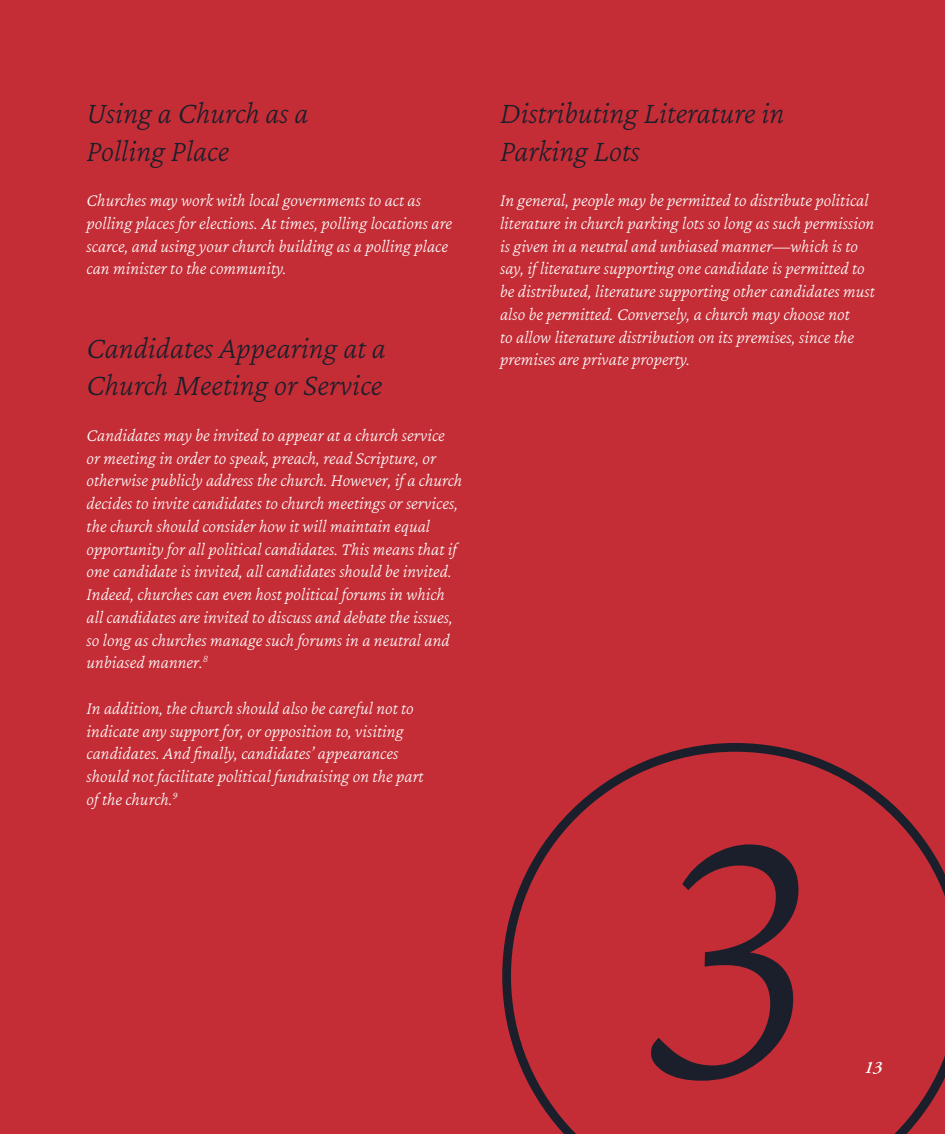
<style>
.page{position:relative;width:945px;height:1134px;background:#c42d36}
.page>*{position:absolute;margin:0;border:0;box-sizing:border-box;transform-origin:0 0}
.t1{font:italic 200 31.5px/37.8px "Crimson Pro";color:#1a1f2b}
.t2{font:italic 200 18.38px/22.8px "Crimson Pro";color:#fff}
.t3{font:italic 600 17.5px "Adobe Garamond Pro";color:#fff}
</style>
<div class="page">
<svg style="left:502px;top:743px;width:443px;height:391px"></svg>
<svg style="left:651px;top:844px;width:147px;height:237px"></svg>
<p class="t1" style="left:87px;top:93px;width:223px">Using a Church as a</p>
<p class="t1" style="left:87px;top:131px;width:144px">Polling Place</p>
<p class="t2" style="left:87px;top:188px;width:367px">Churches may work with local governments to act as polling places for elections. At times, polling locations are scarce, and using your church building as a polling place can minister to the community.</p>
<p class="t1" style="left:87px;top:328px;width:301px">Candidates Appearing at a<br>Church Meeting or Service</p>
<p class="t2" style="left:87px;top:423px;width:377px">Candidates may be invited to appear at a church service or meeting in order to speak, preach, read Scripture, or otherwise publicly address the church. However, if a church decides to invite candidates to church meetings or services, the church should consider how it will maintain equal opportunity for all political candidates. This means that if one candidate is invited, all candidates should be invited.<br>Indeed, churches can even host political forums in which all candidates are invited to discuss and debate the issues, so long as churches manage such forums in a neutral and unbiased manner.<sup>8</sup></p>
<p class="t2" style="left:87px;top:696px;width:339px">In addition, the church should also be careful not to indicate any support for, or opposition to, visiting candidates. And finally, candidates’ appearances should not facilitate political fundraising on the part of the church.<sup>9</sup></p>
<p class="t1" style="left:500px;top:93px;width:286px">Distributing Literature in<br>Parking Lots</p>
<p class="t2" style="left:500px;top:188px;width:376px">In general, people may be permitted to distribute political literature in church parking lots so long as such permission is given in a neutral and unbiased manner—which is to say, if literature supporting one candidate is permitted to be distributed, literature supporting other candidates must also be permitted. Conversely, a church may choose not<br>to allow literature distribution on its premises, since the premises are private property.</p>
<p class="t3" style="left:864px;top:1058px;width:19px">13</p>
</div>
